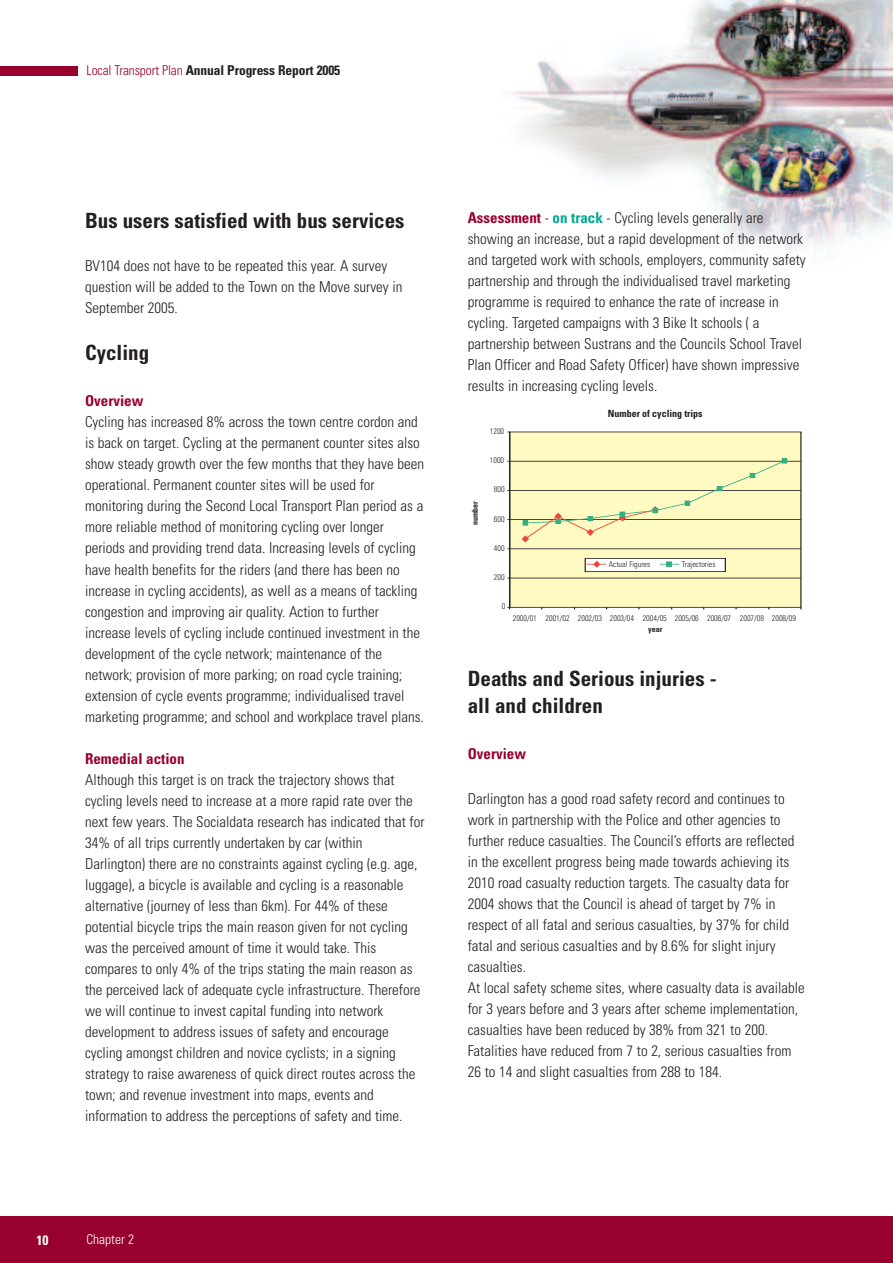
<style>
.page{position:relative;width:893px;height:1263px;background:#fff}
.page>*{position:absolute;margin:0;border:0;box-sizing:border-box;transform-origin:0 0}
.t1{font:700 condensed 21px/27px "Univers";color:#231f20}
.t2{font:300 condensed 15px/21px "Univers";color:#231f20}
.t3{font:700 condensed 15px "Univers";color:#98012d}
.t4{font:700 condensed 13.5px "Univers";letter-spacing:-.01em;color:#231f20}
.t5{font:300 condensed 13.5px "Univers";color:#fff}
.t6{font:700 condensed 13.5px "Univers";color:#fff}
.t7{font:700 condensed 10.05px "Univers";color:#231f20}
.t8{font:300 condensed 8.1px "Univers";color:#231f20}
.t9{font:700 condensed 8.1px "Univers";color:#231f20}
.s1{font-weight:300;color:#98012d}
.s2{font-weight:700;color:#98012d}
.s3{font-weight:700;color:#00a78f}
</style>
<div class="page">
<img style="left:512px;top:0;width:381px;height:253px">
<div style="left:0;top:1216px;width:893px;height:47px;background:#98012d"></div>
<div style="left:0;top:66px;width:78px;height:10px;background:#98012d"></div>
<div style="left:510px;top:432px;width:291px;height:175px;background:#fffac1"></div>
<hr style="left:510px;top:578px;width:291px;height:1px;background:#231f20">
<hr style="left:510px;top:548px;width:291px;height:1px;background:#231f20">
<hr style="left:510px;top:519px;width:291px;height:1px;background:#231f20">
<hr style="left:510px;top:490px;width:291px;height:1px;background:#231f20">
<hr style="left:510px;top:461px;width:291px;height:1px;background:#231f20">
<hr style="left:509px;top:432px;width:1px;height:175px;background:#231f20">
<svg style="left:522px;top:458px;width:265px;height:85px"></svg>
<div style="left:585px;top:558px;width:140px;height:14px;background:#fff"></div>
<div style="left:585px;top:558px;width:140px;height:14px;border:1px solid #231f20"></div>
<svg style="left:587px;top:561px;width:19px;height:7px"></svg>
<svg style="left:660px;top:562px;width:19px;height:5px"></svg>
<p class="t4" style="left:87px;top:65px;width:255px"><span class="s1">Local Transport Plan</span> Annual Progress Report 2005</p>
<h1 class="t1" style="left:85px;top:209px;width:321px">Bus users satisfied with bus services</h1>
<p class="t2" style="left:85px;top:257px;width:319px">BV104 does not have to be repeated this year. A survey question will be added to the Town on the Move survey in<br>September 2005.</p>
<h1 class="t1" style="left:85px;top:341px;width:66px">Cycling</h1>
<p class="t3" style="left:85px;top:396px;width:60px">Overview</p>
<p class="t2" style="left:85px;top:413px;width:340px">Cycling has increased 8% across the town centre cordon and is back on target. Cycling at the permanent counter sites also show steady growth over the few months that they have been operational. Permanent counter sites will be used for monitoring during the Second Local Transport Plan period as a more reliable method of monitoring cycling over longer periods and providing trend data. Increasing levels of cycling have health benefits for the riders (and there has been no increase in cycling accidents), as well as a means of tackling congestion and improving air quality. Action to further increase levels of cycling include continued investment in the development of the cycle network; maintenance of the network; provision of more parking; on road cycle training; extension of cycle events programme; individualised travel marketing programme; and school and workplace travel plans.</p>
<p class="t3" style="left:85px;top:753px;width:101px">Remedial action</p>
<p class="t2" style="left:85px;top:770px;width:341px">Although this target is on track the trajectory shows that cycling levels need to increase at a more rapid rate over the next few years. The Socialdata research has indicated that for 34% of all trips currently undertaken by car (within Darlington) there are no constraints against cycling (e.g. age, luggage), a bicycle is available and cycling is a reasonable alternative (journey of less than 6km). For 44% of these potential bicycle trips the main reason given for not cycling was the perceived amount of time it would take. This compares to only 4% of the trips stating the main reason as the perceived lack of adequate cycle infrastructure. Therefore we will continue to invest capital funding into network development to address issues of safety and encourage cycling amongst children and novice cyclists; in a signing strategy to raise awareness of quick direct routes across the town; and revenue investment into maps, events and information to address the perceptions of safety and time.</p>
<p class="t2" style="left:468px;top:209px;width:340px"><span class="s2">Assessment</span> - <span class="s3">on track</span> - Cycling levels generally are showing an increase, but a rapid development of the network and targeted work with schools, employers, community safety partnership and through the individualised travel marketing programme is required to enhance the rate of increase in cycling. Targeted campaigns with 3 Bike It schools ( a partnership between Sustrans and the Councils School Travel Plan Officer and Road Safety Officer) have shown impressive results in increasing cycling levels.</p>
<p class="t9" style="left:472px;top:525px;width:26px;rotate:-90deg">number</p>
<p class="t8" style="left:490px;top:428px;width:16px">1200</p>
<p class="t8" style="left:490px;top:457px;width:16px">1000</p>
<p class="t8" style="left:494px;top:487px;width:12px">800</p>
<p class="t8" style="left:494px;top:516px;width:12px">600</p>
<p class="t8" style="left:494px;top:545px;width:12px">400</p>
<p class="t8" style="left:494px;top:574px;width:12px">200</p>
<p class="t7" style="left:608px;top:409px;width:96px">Number of cycling trips</p>
<p class="t8" style="left:609px;top:561px;width:43px">Actual Figures</p>
<p class="t8" style="left:682px;top:561px;width:35px">Trajectories</p>
<p class="t8" style="left:513px;top:615px;width:285px">2000/01 2001/02 2002/03 2003/04 2004/05 2005/06 2006/07 2007/08 2008/09</p>
<p class="t9" style="left:648px;top:626px;width:16px">year</p>
<h1 class="t1" style="left:468px;top:666px;width:251px">Deaths and Serious injuries - all and children</h1>
<p class="t3" style="left:468px;top:748px;width:60px">Overview</p>
<p class="t2" style="left:468px;top:790px;width:338px">Darlington has a good road safety record and continues to work in partnership with the Police and other agencies to further reduce casualties. The Council’s efforts are reflected in the excellent progress being made towards achieving its 2010 road casualty reduction targets. The casualty data for 2004 shows that the Council is ahead of target by 7% in respect of all fatal and serious casualties, by 37% for child fatal and serious casualties and by 8.6% for slight injury casualties.<br>At local safety scheme sites, where casualty data is available for 3 years before and 3 years after scheme implementation, casualties have been reduced by 38% from 321 to 200.<br>Fatalities have reduced from 7 to 2, serious casualties from 26 to 14 and slight casualties from 288 to 184.</p>
<p class="t6" style="left:37px;top:1235px;width:13px">10</p>
<p class="t5" style="left:87px;top:1235px;width:49px">Chapter 2</p>
</div>
